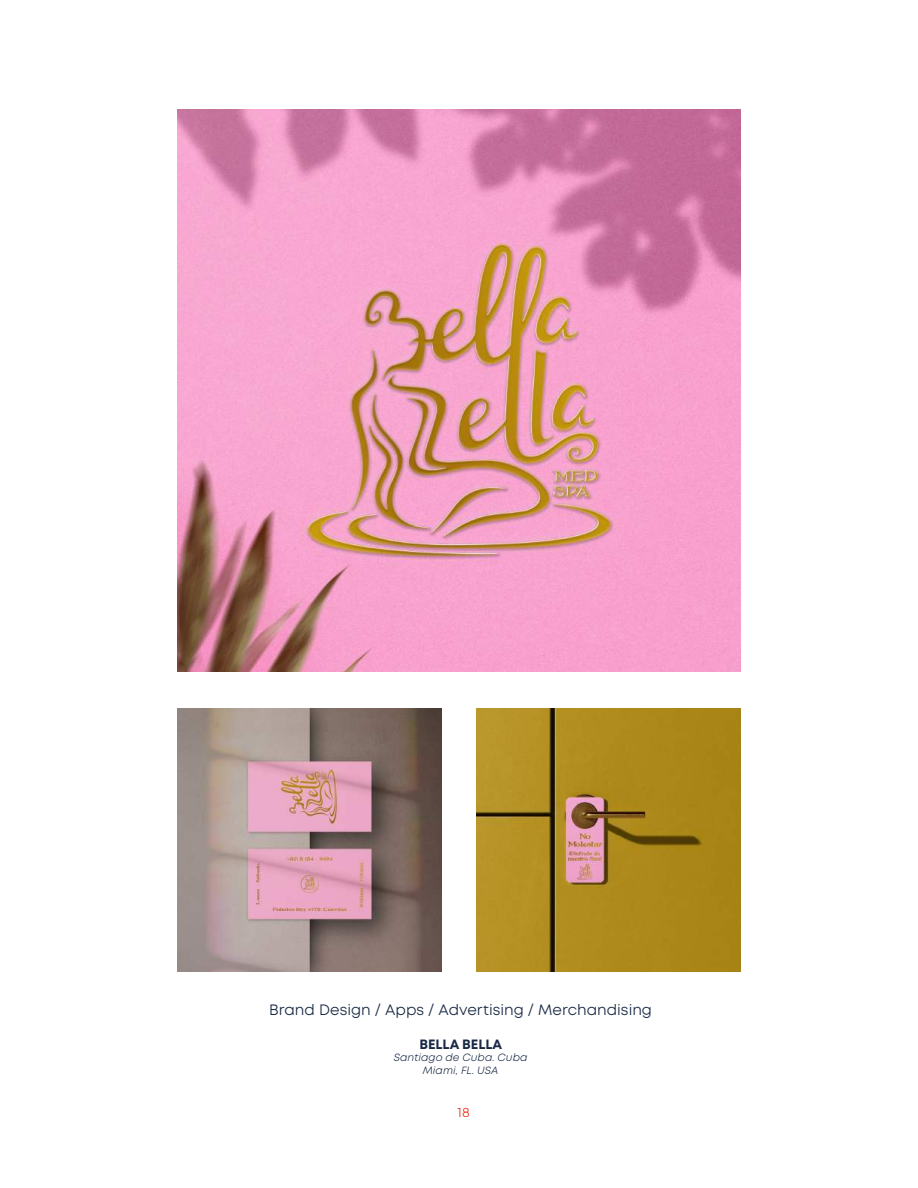
<style>
.page{position:relative;width:918px;height:1188px;background:#fff}
.page>*{position:absolute;margin:0;border:0;box-sizing:border-box;transform-origin:0 0}
.t1{font:15px "Mont";letter-spacing:.005em;color:#192944}
.t2{font:700 13.5px "Mont";color:#192944}
.t3{font:13.5px "Mont";color:#e63020}
.t4{font:italic 10.5px/12.6px "Mont";letter-spacing:.01em;color:#192944;text-align:center}
</style>
<div class="page">
<img style="left:477px;top:708px;width:263px;height:263px">
<img style="left:178px;top:110px;width:562px;height:562px">
<img style="left:178px;top:708px;width:263px;height:263px">
<p class="t1" style="left:269px;top:1000px;width:384px">Brand Design / Apps / Advertising / Merchandising</p>
<p class="t2" style="left:419px;top:1035px;width:84px">BELLA BELLA</p>
<p class="t4" style="left:394px;top:1052px;width:135px">Santiago de Cuba. Cuba<br>Miami, FL. USA</p>
<p class="t3" style="left:458px;top:1104px;width:14px">18</p>
</div>
